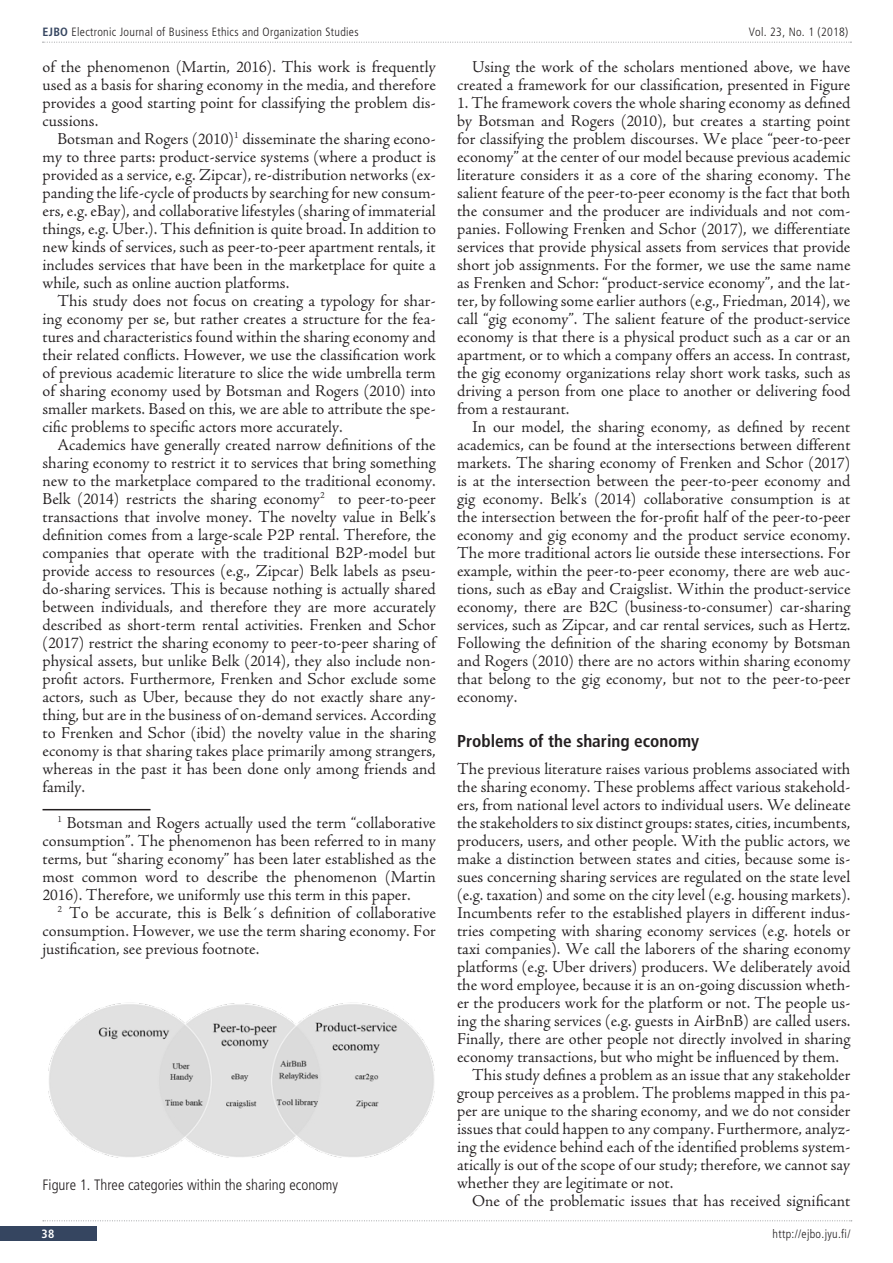
<style>
.page{position:relative;width:893px;height:1263px;background:#fff}
.page>*{position:absolute;margin:0;border:0;box-sizing:border-box;transform-origin:0 0}
.Leipäteksti{font:17.25px/18px "Adobe Jenson";color:#231f20;text-align:justify}
.Leipäteksti_eka_kapp{font:17.25px/18px "Adobe Jenson";color:#231f20;text-align:justify}
.Väliotsikko{font:700 condensed 17.25px "Frutiger";color:#231f20}
.Taulukkoteksti{font:300 condensed 15px "Frutiger";color:#231f20}
.t1{font:300 condensed 12px "Frutiger";letter-spacing:.025em;color:#231f20}
.t2{font:700 condensed 12px "Frutiger";color:#fff}
.s1{font-weight:700;color:#354560}
</style>
<div class="page">
<svg style="left:43px;top:42px;width:808px;height:1px"></svg>
<svg style="left:43px;top:1220px;width:809px;height:1px"></svg>
<div style="left:0;top:1226px;width:96px;height:15px;background:#354560"></div>
<hr style="left:43px;top:809px;width:108px;height:1px;background:#231f20">
<img style="left:48px;top:1003px;width:387px;height:154px">
<p class="t1" style="left:43px;top:25px;width:318px"><span class="s1">EJBO</span> Electronic Journal of Business Ethics and Organization Studies</p>
<p class="t1" style="left:749px;top:25px;width:101px">Vol. 23, No. 1 (2018)</p>
<p class="Leipäteksti_eka_kapp" style="left:43px;top:58px;width:395px">of the phenomenon (Martin, 2016). This work is frequently used as a basis for sharing economy in the media, and therefore provides a good starting point for classifying the problem dis&shy;cussions.</p>
<p class="Leipäteksti" style="left:43px;top:130px;width:395px;text-indent:15px">Botsman and Rogers (2010)<sup>1</sup> disseminate the sharing econo&shy;my to three parts: product-service systems (where a product is provided as a service, e.g. Zipcar), re-distribution networks (ex&shy;panding the life-cycle of products by searching for new consum&shy;ers, e.g. eBay), and collaborative lifestyles (sharing of immaterial things, e.g. Uber.). This definition is quite broad. In addition to new kinds of services, such as peer-to-peer apartment rentals, it includes services that have been in the marketplace for quite a while, such as online auction platforms.</p>
<p class="Leipäteksti" style="left:43px;top:292px;width:395px;text-indent:15px">This study does not focus on creating a typology for shar&shy;ing economy per se, but rather creates a structure for the fea&shy;tures and characteristics found within the sharing economy and their related conflicts. However, we use the classification work of previous academic literature to slice the wide umbrella term of sharing economy used by Botsman and Rogers (2010) into smaller markets. Based on this, we are able to attribute the spe&shy;cific problems to specific actors more accurately.</p>
<p class="Leipäteksti" style="left:43px;top:436px;width:395px;text-indent:15px">Academics have generally created narrow definitions of the sharing economy to restrict it to services that bring something new to the marketplace compared to the traditional economy.<br>Belk (2014) restricts the sharing economy<sup>2</sup> to peer-to-peer transactions that involve money. The novelty value in Belk’s definition comes from a large-scale P2P rental. Therefore, the companies that operate with the traditional B2P-model but provide access to resources (e.g., Zipcar) Belk labels as pseu&shy;do-sharing services. This is because nothing is actually shared between individuals, and therefore they are more accurately described as short-term rental activities. Frenken and Schor (2017) restrict the sharing economy to peer-to-peer sharing of physical assets, but unlike Belk (2014), they also include non&shy;profit actors. Furthermore, Frenken and Schor exclude some actors, such as Uber, because they do not exactly share any&shy;thing, but are in the business of on-demand services. According to Frenken and Schor (ibid) the novelty value in the sharing economy is that sharing takes place primarily among strangers, whereas in the past it has been done only among friends and family.</p>
<p class="Leipäteksti" style="left:43px;top:814px;width:395px;text-indent:15px"><sup>1</sup> Botsman and Rogers actually used the term “collaborative consumption”. The phenomenon has been referred to in many terms, but “sharing economy” has been later established as the most common word to describe the phenomenon (Martin 2016). Therefore, we uniformly use this term in this paper.</p>
<p class="Leipäteksti" style="left:43px;top:904px;width:395px;text-indent:15px"><sup>2</sup> To be accurate, this is Belk´s definition of collaborative consumption. However, we use the term sharing economy. For justification, see previous footnote.</p>
<p class="Taulukkoteksti" style="left:43px;top:1176px;width:297px">Figure 1. Three categories within the sharing economy</p>
<p class="Leipäteksti" style="left:457px;top:58px;width:395px;text-align:right">Using the work of the scholars mentioned above, we have created a framework for our classification, presented in Figure</p>
<p class="Leipäteksti" style="left:457px;top:94px;width:395px">1. The framework covers the whole sharing economy as defined by Botsman and Rogers (2010), but creates a starting point for classifying the problem discourses. We place “peer-to-peer economy” at the center of our model because previous academic literature considers it as a core of the sharing economy. The salient feature of the peer-to-peer economy is the fact that both the consumer and the producer are individuals and not com&shy;panies. Following Frenken and Schor (2017), we differentiate services that provide physical assets from services that provide short job assignments. For the former, we use the same name as Frenken and Schor: “product-service economy”, and the lat&shy;ter, by following some earlier authors (e.g., Friedman, 2014), we call “gig economy”. The salient feature of the product-service economy is that there is a physical product such as a car or an apartment, or to which a company offers an access. In contrast, the gig economy organizations relay short work tasks, such as driving a person from one place to another or delivering food from a restaurant.</p>
<p class="Leipäteksti" style="left:457px;top:418px;width:395px;text-indent:15px">In our model, the sharing economy, as defined by recent academics, can be found at the intersections between different markets. The sharing economy of Frenken and Schor (2017) is at the intersection between the peer-to-peer economy and gig economy. Belk’s (2014) collaborative consumption is at the intersection between the for-profit half of the peer-to-peer economy and gig economy and the product service economy.<br>The more traditional actors lie outside these intersections. For example, within the peer-to-peer economy, there are web auc&shy;tions, such as eBay and Craigslist. Within the product-service economy, there are B2C (business-to-consumer) car-sharing services, such as Zipcar, and car rental services, such as Hertz.<br>Following the definition of the sharing economy by Botsman and Rogers (2010) there are no actors within sharing economy that belong to the gig economy, but not to the peer-to-peer economy.</p>
<p class="Väliotsikko" style="left:457px;top:731px;width:243px">Problems of the sharing economy</p>
<p class="Leipäteksti_eka_kapp" style="left:457px;top:760px;width:395px">The previous literature raises various problems associated with the sharing economy. These problems affect various stakehold&shy;ers, from national level actors to individual users. We delineate the stakeholders to six distinct groups: states, cities, incumbents, producers, users, and other people. With the public actors, we make a distinction between states and cities, because some is&shy;sues concerning sharing services are regulated on the state level (e.g. taxation) and some on the city level (e.g. housing markets).<br>Incumbents refer to the established players in different indus&shy;tries competing with sharing economy services (e.g. hotels or taxi companies). We call the laborers of the sharing economy platforms (e.g. Uber drivers) producers. We deliberately avoid the word employee, because it is an on-going discussion wheth&shy;er the producers work for the platform or not. The people us&shy;ing the sharing services (e.g. guests in AirBnB) are called users.<br>Finally, there are other people not directly involved in sharing economy transactions, but who might be influenced by them.</p>
<p class="Leipäteksti" style="left:457px;top:1066px;width:395px;text-indent:15px">This study defines a problem as an issue that any stakeholder group perceives as a problem. The problems mapped in this pa&shy;per are unique to the sharing economy, and we do not consider issues that could happen to any company. Furthermore, analyz&shy;ing the evidence behind each of the identified problems system&shy;atically is out of the scope of our study; therefore, we cannot say whether they are legitimate or not.</p>
<p class="Leipäteksti" style="left:472px;top:1192px;width:380px">One of the problematic issues that has received significant</p>
<p class="t2" style="left:42px;top:1227px;width:14px">38</p>
<p class="t1" style="left:773px;top:1227px;width:79px">http://ejbo.jyu.fi/</p>
</div>
